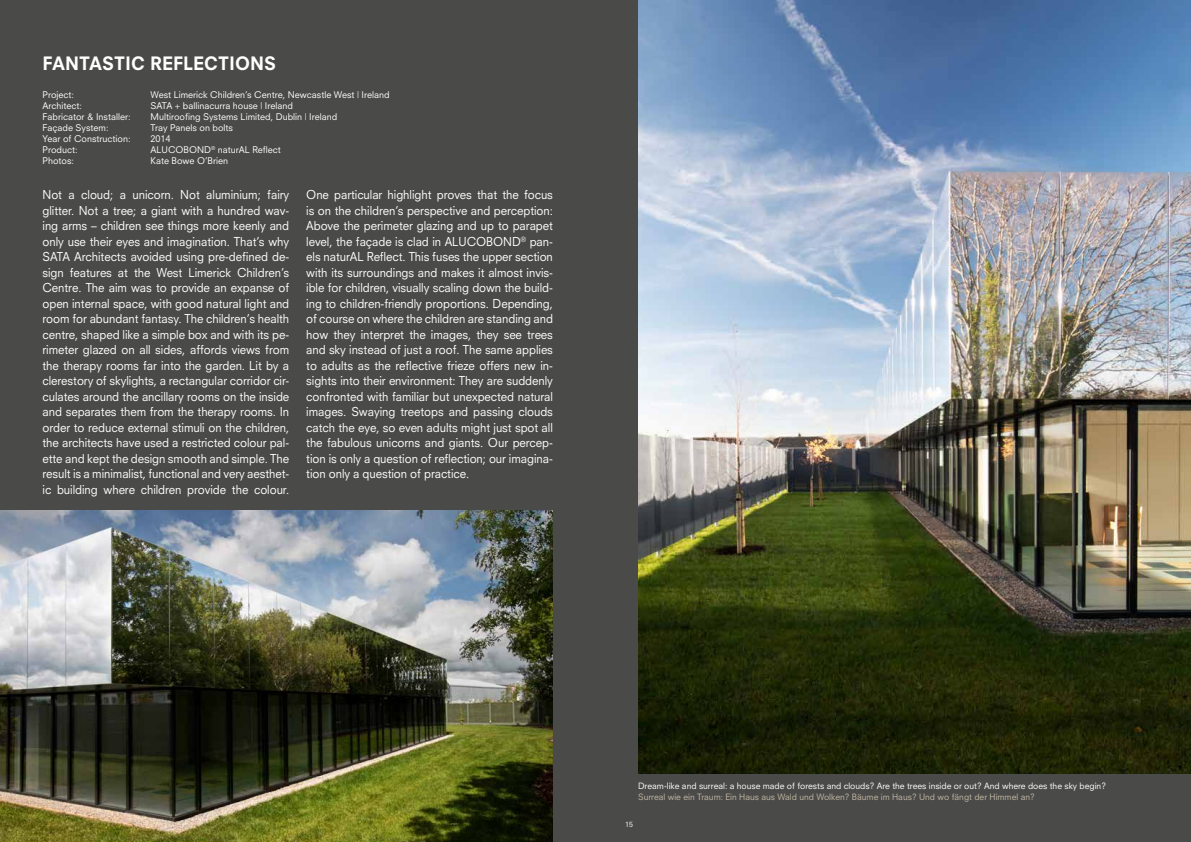
<style>
.page{position:relative;width:1191px;height:842px;background:#fff}
.page>*{position:absolute;margin:0;border:0;box-sizing:border-box;transform-origin:0 0}
.t1{font:800 18px "Neuzeit SLT Std";color:#fff}
.t2{font:12px/15.5px "Neuzeit SLT Std";letter-spacing:-.005em;color:#fff;text-align:justify;scale:.95 1}
.t3{font:9px "Neuzeit SLT Std";color:#fff}
.t4{font:8.5px "Neuzeit SLT Std";color:#fff}
.t5{font:8.5px "Neuzeit SLT Std";color:#c1b6a2}
.t6{font:7px "Neuzeit SLT Std";color:#fff}
</style>
<div class="page">
<div style="left:595px;top:0;width:596px;height:842px;background:#4a4a49"></div>
<div style="left:0;top:0;width:595px;height:842px;background:#4a4a49"></div>
<img style="left:638px;top:0;width:553px;height:773px">
<img style="left:0;top:511px;width:553px;height:331px">
<h1 class="t1" style="left:43px;top:53px;width:235px">FANTASTIC REFLECTIONS</h1>
<p class="t3" style="left:43px;top:89px;width:33px">Project:</p>
<p class="t3" style="left:151px;top:89px;width:240px">West Limerick Children’s Centre, Newcastle West | Ireland</p>
<p class="t3" style="left:43px;top:100px;width:41px">Architect:</p>
<p class="t3" style="left:151px;top:100px;width:144px">SATA + ballinacurra house | Ireland</p>
<p class="t3" style="left:43px;top:111px;width:90px">Fabricator &amp; Installer:</p>
<p class="t3" style="left:151px;top:111px;width:188px">Multiroofing Systems Limited, Dublin | Ireland</p>
<p class="t3" style="left:43px;top:122px;width:68px">Façade System:</p>
<p class="t3" style="left:151px;top:122px;width:84px">Tray Panels on bolts</p>
<p class="t3" style="left:43px;top:133px;width:90px">Year of Construction:</p>
<p class="t3" style="left:151px;top:133px;width:22px">2014</p>
<p class="t3" style="left:43px;top:144px;width:37px">Product:</p>
<p class="t3" style="left:151px;top:144px;width:132px">ALUCOBOND<sup>®</sup> naturAL Reflect</p>
<p class="t3" style="left:43px;top:155px;width:33px">Photos:</p>
<p class="t3" style="left:151px;top:155px;width:79px">Kate Bowe O’Brien</p>
<p class="t2" style="left:306px;top:187px;width:261px">One particular highlight proves that the focus is on the children’s perspective and perception:<br>Above the perimeter glazing and up to parapet level, the façade is clad in ALUCOBOND<sup>®</sup> pan&shy;els naturAL Reflect. This fuses the upper section with its surroundings and makes it almost invis&shy;ible for children, visually scaling down the build&shy;ing to children-friendly proportions. Depending, of course on where the children are standing and how they interpret the images, they see trees and sky instead of just a roof. The same applies to adults as the reflective frieze offers new in&shy;sights into their environment: They are suddenly confronted with familiar but unexpected natural images. Swaying treetops and passing clouds catch the eye, so even adults might just spot all the fabulous unicorns and giants. Our percep&shy;tion is only a question of reflection; our imagina&shy;tion only a question of practice.</p>
<p class="t2" style="left:43px;top:187px;width:261px">Not a cloud; a unicorn. Not aluminium; fairy glitter. Not a tree; a giant with a hundred wav&shy;ing arms – children see things more keenly and only use their eyes and imagination. That’s why SATA Architects avoided using pre-defined de&shy;sign features at the West Limerick Children’s Centre. The aim was to provide an expanse of open internal space, with good natural light and room for abundant fantasy. The children’s health centre, shaped like a simple box and with its pe&shy;rimeter glazed on all sides, affords views from the therapy rooms far into the garden. Lit by a clerestory of skylights, a rectangular corridor cir&shy;culates around the ancillary rooms on the inside and separates them from the therapy rooms. In order to reduce external stimuli on the children, the architects have used a restricted colour pal&shy;ette and kept the design smooth and simple. The result is a minimalist, functional and very aesthet&shy;ic building where children provide the colour.</p>
<p class="t4" style="left:638px;top:780px;width:469px">Dream-like and surreal: a house made of forests and clouds? Are the trees inside or out? And where does the sky begin?</p>
<p class="t5" style="left:638px;top:791px;width:398px">Surreal wie ein Traum: Ein Haus aus Wald und Wolken? Bäume im Haus? Und wo fängt der Himmel an?</p>
<p class="t6" style="left:625px;top:820px;width:9px">15</p>
</div>
